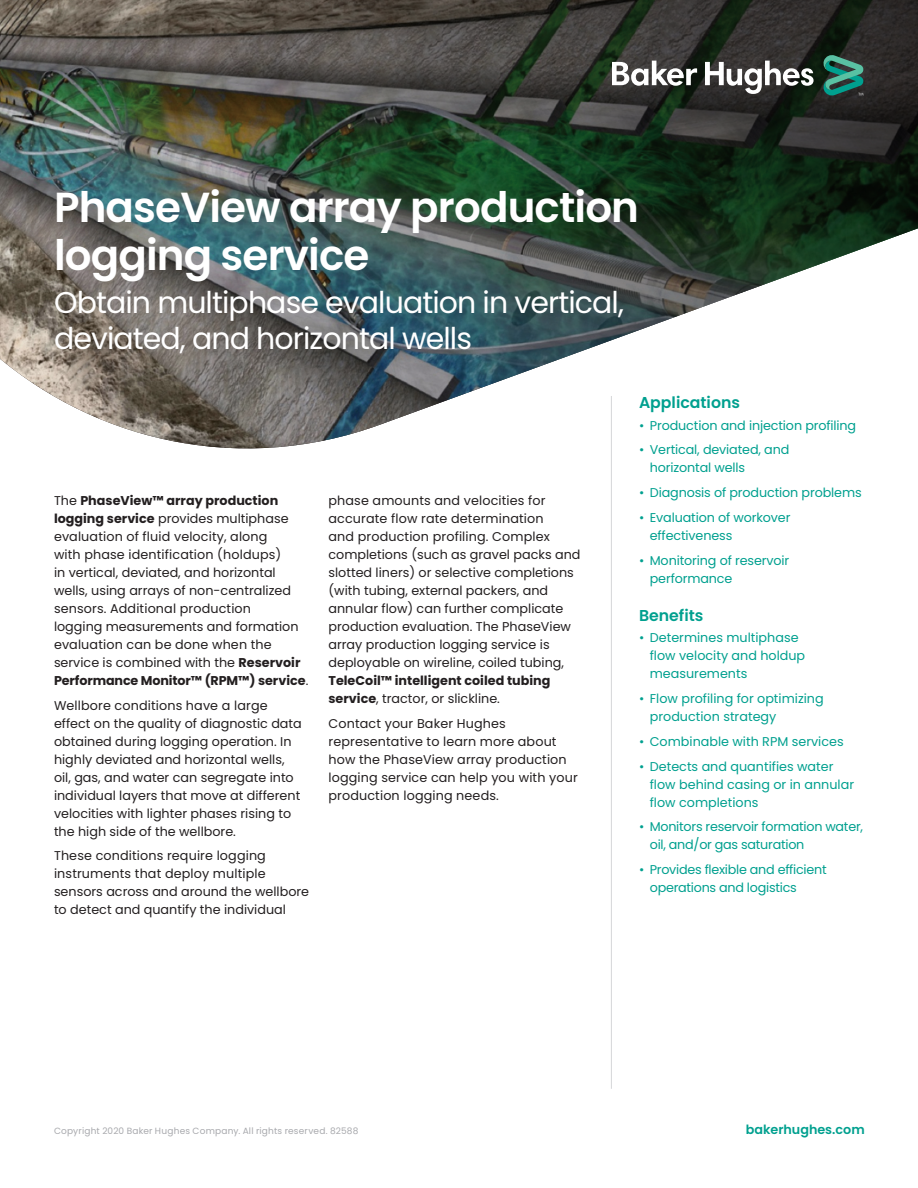
<style>
.page{position:relative;width:918px;height:1188px;background:#fff}
.page>*{position:absolute;margin:0;border:0;box-sizing:border-box;transform-origin:0 0}
._28pt-headline-OFS{font:600 42px/48px "Poppins";letter-spacing:-.02em;color:#fff}
._20pt-subhead-OFS{font:30px/36px "Poppins";letter-spacing:-.03em;color:#fff}
._10_5pt-Sidebar-head{font:600 15.75px "Poppins";color:#00a08f}
._8_5pt-body_text-OFS{font:12.75px/18px "Poppins";color:#231f20}
.t1{font:12.75px/18px "Poppins";letter-spacing:-.01em;color:#00a08f}
.t2{font:600 12.75px "Poppins";color:#00a08f}
.t3{font:9px "Poppins";letter-spacing:.02em;color:#a8a9ad}
.s1{font-weight:700}
</style>
<div class="page">
<img style="left:0;top:0;width:918px;height:449px">
<svg style="left:612px;top:54px;width:252px;height:43px"></svg>
<hr style="left:611px;top:396px;width:1px;height:693px;background:#d9dadc">
<p class="_28pt-headline-OFS" style="left:54px;top:184px;width:587px">PhaseView array production logging service</p>
<p class="_20pt-subhead-OFS" style="left:54px;top:284px;width:572px">Obtain multiphase evaluation in vertical, deviated, and horizontal wells</p>
<p class="_8_5pt-body_text-OFS" style="left:54px;top:491px;width:256px">The <span class="s1">PhaseView™ array production logging service</span> provides multiphase evaluation of fluid velocity, along<br>with phase identification (holdups)<br>in vertical, deviated, and horizontal wells, using arrays of non-centralized sensors. Additional production<br>logging measurements and formation evaluation can be done when the service is combined with the <span class="s1">Reservoir Performance Monitor™ (RPM™) service</span>.</p>
<p class="_8_5pt-body_text-OFS" style="left:54px;top:696px;width:249px">Wellbore conditions have a large effect on the quality of diagnostic data obtained during logging operation. In highly deviated and horizontal wells, oil, gas, and water can segregate into individual layers that move at different velocities with lighter phases rising to the high side of the wellbore.</p>
<p class="_8_5pt-body_text-OFS" style="left:54px;top:847px;width:257px">These conditions require logging instruments that deploy multiple sensors across and around the wellbore to detect and quantify the individual</p>
<p class="_8_5pt-body_text-OFS" style="left:328px;top:491px;width:254px">phase amounts and velocities for accurate flow rate determination<br>and production profiling. Complex completions (such as gravel packs and slotted liners) or selective completions (with tubing, external packers, and annular flow) can further complicate production evaluation. The PhaseView array production logging service is deployable on wireline, coiled tubing, <span class="s1">TeleCoil™ intelligent coiled tubing service</span>, tractor, or slickline.</p>
<p class="_8_5pt-body_text-OFS" style="left:328px;top:714px;width:251px">Contact your Baker Hughes representative to learn more about how the PhaseView array production logging service can help you with your production logging needs.</p>
<p class="_10_5pt-Sidebar-head" style="left:639px;top:393px;width:103px">Applications</p>
<p class="t1" style="left:639px;top:416px;width:219px">• Production and injection profiling</p>
<p class="t1" style="left:650px;top:441px;width:141px;text-indent:-11px">• Vertical, deviated, and horizontal wells</p>
<p class="t1" style="left:639px;top:484px;width:224px">• Diagnosis of production problems</p>
<p class="t1" style="left:650px;top:508px;width:142px;text-indent:-11px">• Evaluation of workover effectiveness</p>
<p class="t1" style="left:650px;top:551px;width:141px;text-indent:-11px">• Monitoring of reservoir performance</p>
<p class="_10_5pt-Sidebar-head" style="left:639px;top:606px;width:66px">Benefits</p>
<p class="t1" style="left:650px;top:629px;width:157px;text-indent:-11px">• Determines multiphase flow velocity and holdup measurements</p>
<p class="t1" style="left:650px;top:690px;width:175px;text-indent:-11px">• Flow profiling for optimizing production strategy</p>
<p class="t1" style="left:639px;top:732px;width:206px">• Combinable with RPM services</p>
<p class="t1" style="left:650px;top:757px;width:206px;text-indent:-11px">• Detects and quantifies water flow behind casing or in annular flow completions</p>
<p class="t1" style="left:650px;top:818px;width:215px;text-indent:-11px">• Monitors reservoir formation water, oil, and/or gas saturation</p>
<p class="t1" style="left:650px;top:861px;width:178px;text-indent:-11px">• Provides flexible and efficient operations and logistics</p>
<p class="t3" style="left:54px;top:1126px;width:306px">Copyright 2020 Baker Hughes Company. All rights reserved. 82588</p>
<p class="t2" style="left:746px;top:1122px;width:120px">bakerhughes.com</p>
</div>
